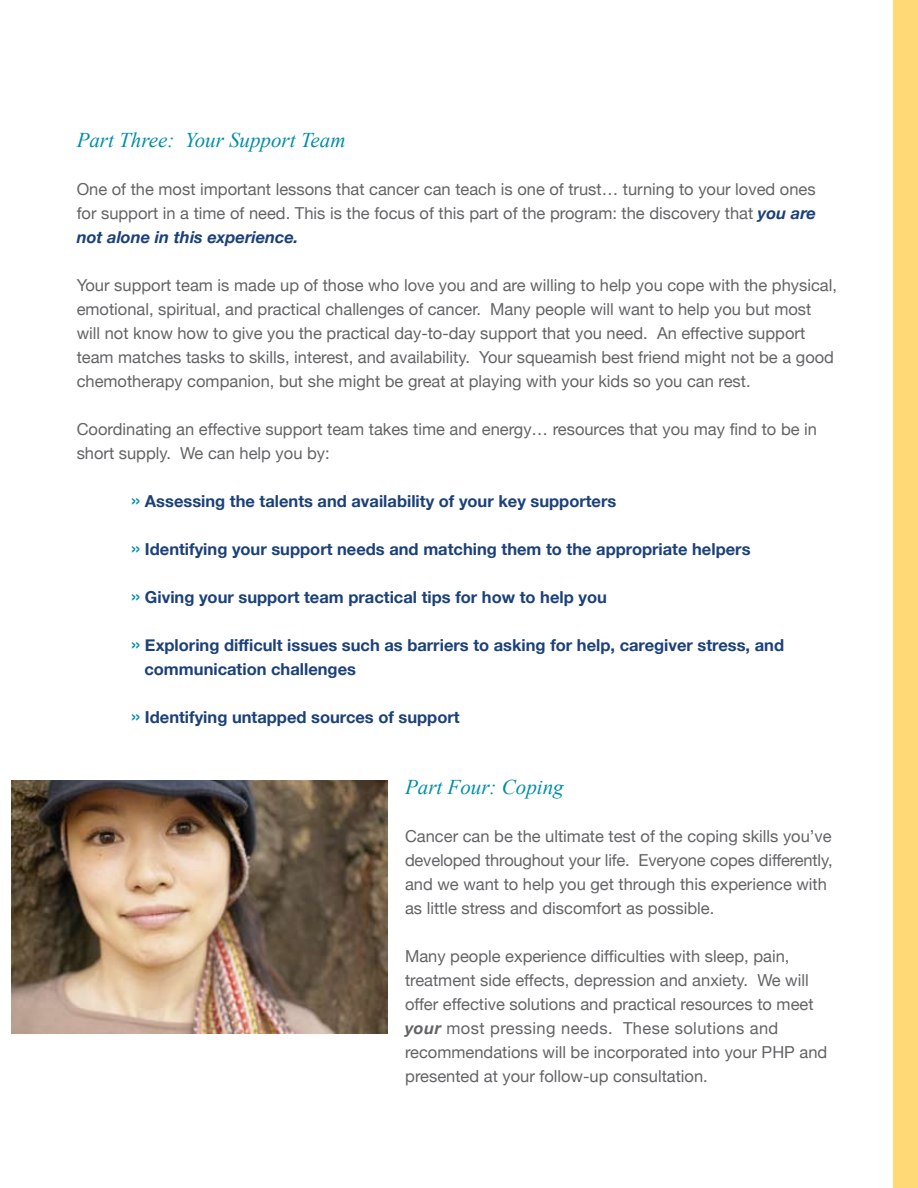
<style>
.page{position:relative;width:918px;height:1188px;background:#fff}
.page>*{position:absolute;margin:0;border:0;box-sizing:border-box;transform-origin:0 0}
.t1{font:italic 21px "Times New Roman";color:#008ea9}
.t2{font:16.5px/24px "Helvetica Neue";color:#636466}
.t3{font:700 16.5px/24px "Helvetica Neue";color:#1c4179}
.s1{font-weight:700;font-style:italic;color:#1c4179}
.s2{font-weight:400;font-size:21px;color:#008ea9}
.s3{font-weight:700;font-style:italic}
</style>
<div class="page">
<div style="left:893px;top:0;width:25px;height:1188px;background:#ffd976"></div>
<img style="left:12px;top:780px;width:375px;height:254px">
<p class="t1" style="left:77px;top:128px;width:270px">Part Three: Your Support Team</p>
<p class="t2" style="left:77px;top:177px;width:741px;text-align:justify">One of the most important lessons that cancer can teach is one of trust… turning to your loved ones for support in a time of need. This is the focus of this part of the program: the discovery that <span class="s1">you are not alone in this experience.</span></p>
<p class="t2" style="left:77px;top:273px;width:762px">Your support team is made up of those who love you and are willing to help you cope with the physical, emotional, spiritual, and practical challenges of cancer. Many people will want to help you but most will not know how to give you the practical day-to-day support that you need. An effective support team matches tasks to skills, interest, and availability. Your squeamish best friend might not be a good chemotherapy companion, but she might be great at playing with your kids so you can rest.</p>
<p class="t2" style="left:77px;top:417px;width:742px">Coordinating an effective support team takes time and energy… resources that you may find to be in short supply. We can help you by:</p>
<p class="t3" style="left:131px;top:488px;width:487px"><span class="s2">»</span> Assessing the talents and availability of your key supporters</p>
<p class="t3" style="left:131px;top:536px;width:621px"><span class="s2">»</span> Identifying your support needs and matching them to the appropriate helpers</p>
<p class="t3" style="left:131px;top:584px;width:478px"><span class="s2">»</span> Giving your support team practical tips for how to help you</p>
<p class="t3" style="left:144px;top:632px;width:641px;text-indent:-14px"><span class="s2">»</span> Exploring difficult issues such as barriers to asking for help, caregiver stress, and communication challenges</p>
<p class="t3" style="left:131px;top:704px;width:331px"><span class="s2">»</span> Identifying untapped sources of support</p>
<p class="t1" style="left:405px;top:774px;width:160px">Part Four: Coping</p>
<p class="t2" style="left:405px;top:823px;width:429px">Cancer can be the ultimate test of the coping skills you’ve developed throughout your life. Everyone copes differently, and we want to help you get through this experience with as little stress and discomfort as possible.</p>
<p class="t2" style="left:405px;top:943px;width:424px">Many people experience difficulties with sleep, pain, treatment side effects, depression and anxiety. We will offer effective solutions and practical resources to meet <span class="s3">your</span> most pressing needs. These solutions and recommendations will be incorporated into your PHP and presented at your follow-up consultation.</p>
</div>
